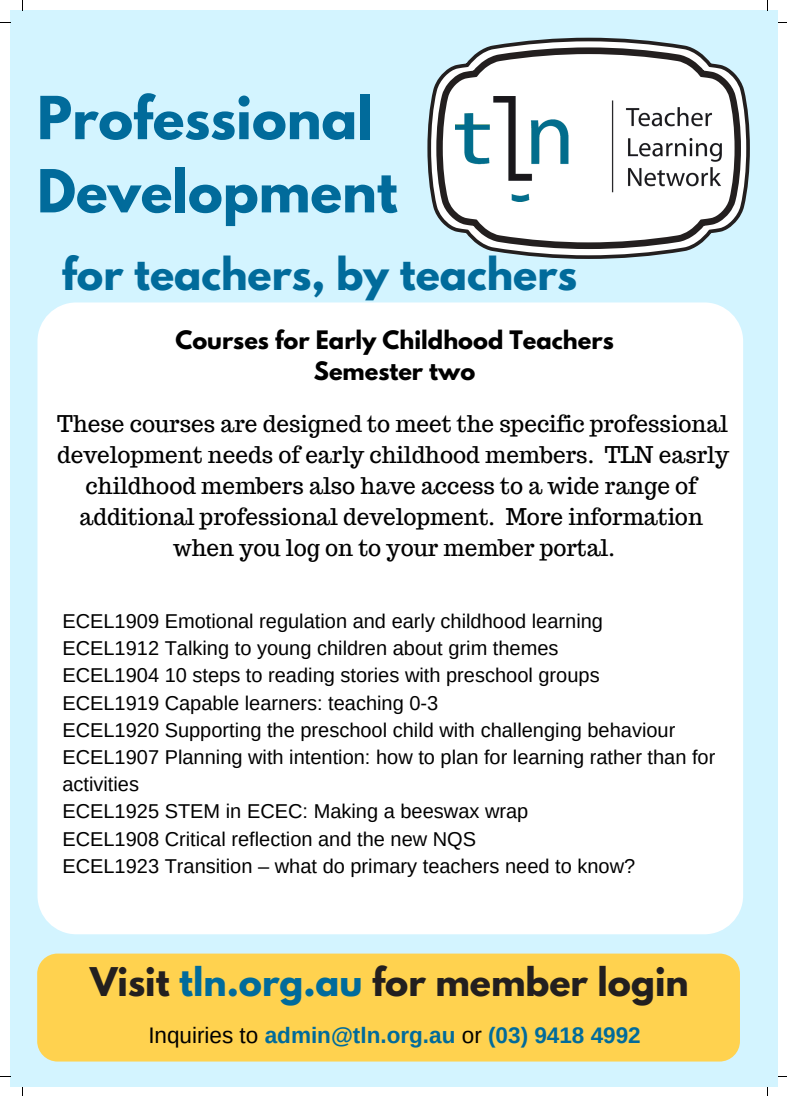
<style>
.page{position:relative;width:787px;height:1096px;background:#fff}
.page>*{position:absolute;margin:0;border:0;box-sizing:border-box;transform-origin:0 0}
.t1{font:700 52.5px/73.1px "League Spartan";color:#016b9b}
.t2{font:700 40px "League Spartan";color:#016b9b}
.t3{font:700 35px "League Spartan";color:#231f1f}
.t4{font:22.5px/31px "Trocchi";color:#000;text-align:center}
.t5{font:700 22.5px/31px "League Spartan";color:#000;text-align:center}
.t6{font:700 22.5px "Arimo";color:#016b9b}
.t7{font:20px/27.2px "Arimo";color:#000}
.s1{color:#016b9b}
.s2{font-weight:400;color:#000}
</style>
<div class="page">
<div style="left:10px;top:10px;width:768px;height:1076px;background:#d3f4ff"></div>
<svg style="left:427px;top:38px;width:323px;height:221px"></svg>
<svg style="left:436px;top:47px;width:305px;height:202px;background:#d0d3d4"></svg>
<img style="left:456px;top:96px;width:265px;height:105px">
<div style="left:37px;top:953px;width:703px;height:108px;background:#ffd24f;border-radius:20px"></div>
<div style="left:37px;top:302px;width:706px;height:632px;background:#fff;border-radius:39px"></div>
<h1 class="t1" style="left:37px;top:88px;width:362px">Professional<br>Development</h1>
<h2 class="t2" style="left:62px;top:253px;width:517px">for teachers, by teachers</h2>
<p class="t5" style="left:175px;top:327px;width:440px">Courses for Early Childhood Teachers<br>Semester two</p>
<p class="t4" style="left:57px;top:408px;width:673px">These courses are designed to meet the specific professional development needs of early childhood members. TLN easrly childhood members also have access to a wide range of additional professional development. More information when you log on to your member portal.</p>
<p class="t7" style="left:62px;top:607px;width:654px">ECEL1909 Emotional regulation and early childhood learning<br>ECEL1912 Talking to young children about grim themes<br>ECEL1904 10 steps to reading stories with preschool groups<br>ECEL1919 Capable learners: teaching 0-3<br>ECEL1920 Supporting the preschool child with challenging behaviour ECEL1907 Planning with intention: how to plan for learning rather than for activities<br>ECEL1925 STEM in ECEC: Making a beeswax wrap<br>ECEL1908 Critical reflection and the new NQS<br>ECEL1923 Transition – what do primary teachers need to know?</p>
<h3 class="t3" style="left:90px;top:964px;width:600px">Visit <span class="s1">tln.org.au</span> for member login</h3>
<p class="t6" style="left:148px;top:1022px;width:494px"><span class="s2">Inquiries to</span> admin@tln.org.au <span class="s2">or</span> (03) 9418 4992</p>
</div>
